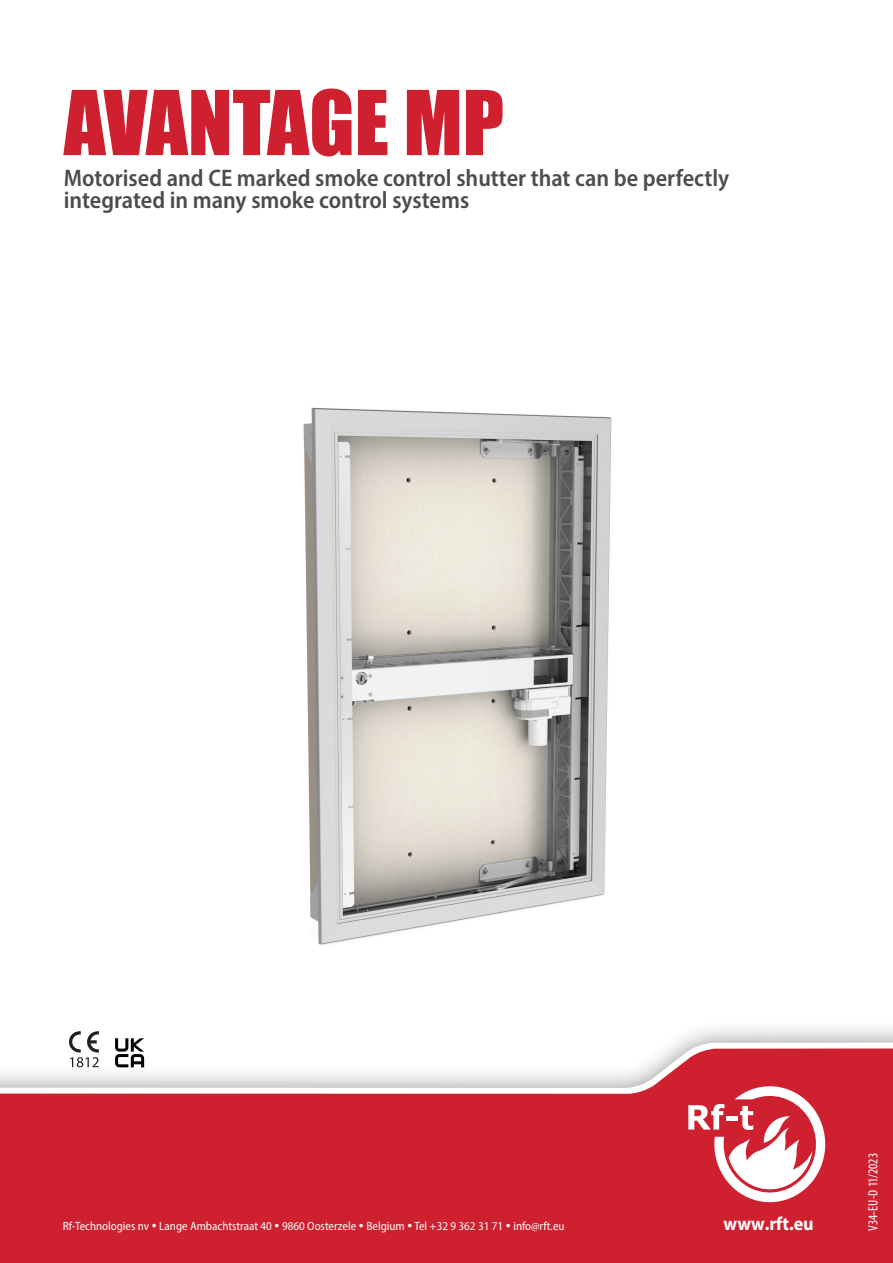
<style>
.page{position:relative;width:893px;height:1263px;background:#fff}
.page>*{position:absolute;margin:0;border:0;box-sizing:border-box;transform-origin:0 0}
.t1{font:82.5px "Impact";color:#cf202f}
.t2{font:600 semi-condensed 24px/22.4px "Myriad Pro";color:#4b4c4d}
.t3{font:700 18.9px "Myriad Pro";color:#fff;scale:.96 1}
.t4{font:condensed 13.5px "Myriad Pro";color:#fff}
.t5{font:semi-condensed 12px "Myriad Pro";color:#fff}
</style>
<div class="page">
<div style="left:0;top:1019px;width:893px;height:244px;background:#231f20;opacity:.5"></div>
<svg style="left:0;top:1042px;width:893px;height:6px"></svg>
<svg style="left:0;top:1048px;width:893px;height:215px;background:#d54450"></svg>
<svg style="left:688px;top:1082px;width:143px;height:126px"></svg>
<img style="left:183px;top:407px;width:527px;height:624px">
<svg style="left:69px;top:1031px;width:30px;height:36px"></svg>
<svg style="left:115px;top:1038px;width:29px;height:29px"></svg>
<h1 class="t1" style="left:64px;top:59px;width:442px">AVANTAGE MP</h1>
<p class="t2" style="left:64px;top:166px;width:667px">Motorised and CE marked smoke control shutter that can be perfectly integrated in many smoke control systems</p>
<p class="t5" style="left:63px;top:1218px;width:503px">Rf-Technologies nv • Lange Ambachtstraat 40 • 9860 Oosterzele • Belgium • Tel +32 9 362 31 71 • info@rft.eu</p>
<p class="t3" style="left:724px;top:1211px;width:95px">www.rft.eu</p>
<p class="t4" style="left:865px;top:1231px;width:79px;rotate:-90deg">V34-EU-D 11/2023</p>
</div>
